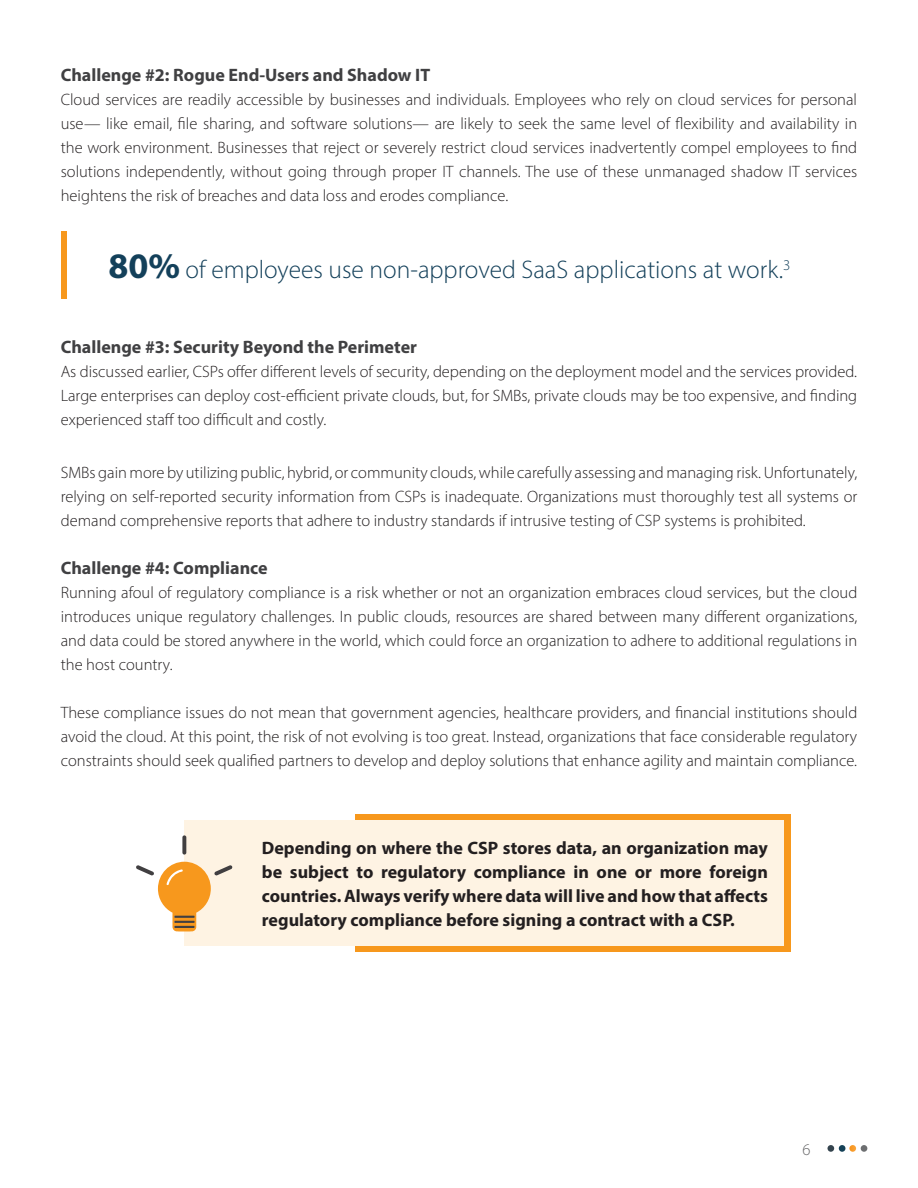
<style>
.page{position:relative;width:918px;height:1188px;background:#fff}
.page>*{position:absolute;margin:0;border:0;box-sizing:border-box;transform-origin:0 0}
.call_out{font:300 25.5px "Myriad Pro";color:#13405a}
.subtitle{font:700 18px/24px "Myriad Pro";color:#231f20;text-align:justify}
.subtitle-2{font:700 18px "Myriad Pro";color:#404042}
.Body_copy{font:700 18px "Myriad Pro";color:#404042}
.Body_copy-2{font:300 16.5px/24px "Myriad Pro";color:#231f20;text-align:justify}
.t1{font:300 16.5px "Myriad Pro";color:#666668}
.s1{font-weight:700;font-size:36px}
</style>
<div class="page">
<svg style="left:849px;top:1145px;width:7px;height:7px"></svg>
<div style="left:861px;top:1145px;width:6px;height:7px;background:#6d6f71;border-radius:50%"></div>
<div style="left:827px;top:1145px;width:7px;height:7px;background:#34444e;border-radius:50%"></div>
<div style="left:839px;top:1145px;width:7px;height:7px;background:#144157;border-radius:50%"></div>
<div style="left:355px;top:815px;width:435px;height:137px;background:#f7981d"></div>
<div style="left:184px;top:821px;width:600px;height:125px;background:#fef3e3"></div>
<svg style="left:182px;top:835px;width:4px;height:20px"></svg>
<svg style="left:136px;top:862px;width:97px;height:69px"></svg>
<div style="left:61px;top:231px;width:5px;height:68px;background:#f7981d"></div>
<p class="Body_copy" style="left:61px;top:63px;width:371px">Challenge #2: Rogue End-Users and Shadow IT</p>
<p class="Body_copy-2" style="left:61px;top:87px;width:798px">Cloud services are readily accessible by businesses and individuals. Employees who rely on cloud services for personal use— like email, file sharing, and software solutions— are likely to seek the same level of flexibility and availability in the work environment. Businesses that reject or severely restrict cloud services inadvertently compel employees to find solutions independently, without going through proper IT channels. The use of these unmanaged shadow IT services heightens the risk of breaches and data loss and erodes compliance.</p>
<p class="call_out" style="left:108px;top:255px;width:684px"><span class="s1">80%</span> of employees use non-approved SaaS applications at work.<sup>3</sup></p>
<p class="subtitle-2" style="left:61px;top:335px;width:358px">Challenge #3: Security Beyond the Perimeter</p>
<p class="Body_copy-2" style="left:61px;top:359px;width:798px">As discussed earlier, CSPs offer different levels of security, depending on the deployment model and the services provided.<br>Large enterprises can deploy cost-efficient private clouds, but, for SMBs, private clouds may be too expensive, and finding experienced staff too difficult and costly.</p>
<p class="Body_copy-2" style="left:61px;top:460px;width:798px">SMBs gain more by utilizing public, hybrid, or community clouds, while carefully assessing and managing risk. Unfortunately, relying on self-reported security information from CSPs is inadequate. Organizations must thoroughly test all systems or demand comprehensive reports that adhere to industry standards if intrusive testing of CSP systems is prohibited.</p>
<p class="subtitle-2" style="left:61px;top:556px;width:208px">Challenge #4: Compliance</p>
<p class="Body_copy-2" style="left:61px;top:580px;width:798px">Running afoul of regulatory compliance is a risk whether or not an organization embraces cloud services, but the cloud introduces unique regulatory challenges. In public clouds, resources are shared between many different organizations, and data could be stored anywhere in the world, which could force an organization to adhere to additional regulations in the host country.</p>
<p class="Body_copy-2" style="left:61px;top:700px;width:798px">These compliance issues do not mean that government agencies, healthcare providers, and financial institutions should avoid the cloud. At this point, the risk of not evolving is too great. Instead, organizations that face considerable regulatory constraints should seek qualified partners to develop and deploy solutions that enhance agility and maintain compliance.</p>
<p class="subtitle" style="left:262px;top:836px;width:508px">Depending on where the CSP stores data, an organization may be subject to regulatory compliance in one or more foreign countries. Always verify where data will live and how that affects regulatory compliance before signing a contract with a CSP.</p>
<p class="t1" style="left:802px;top:1139px;width:10px">6</p>
</div>
